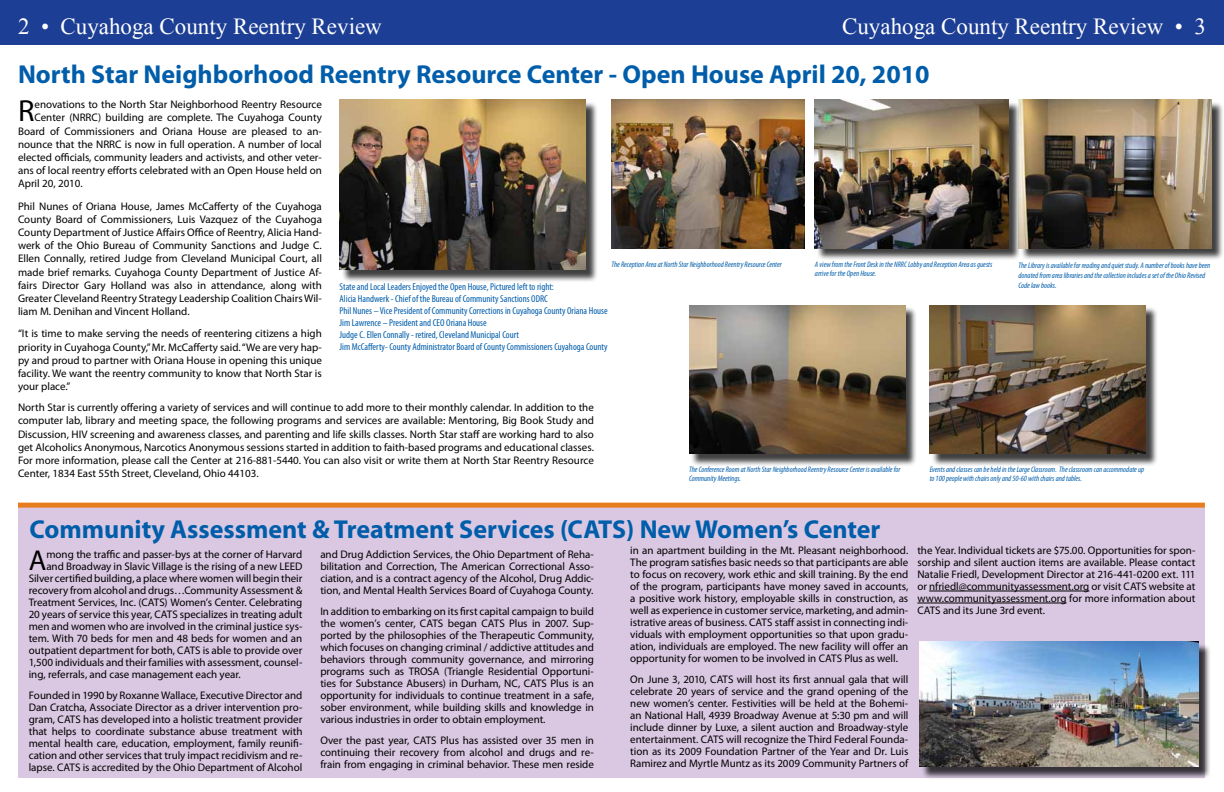
<style>
.page{position:relative;width:1224px;height:792px;background:#fff}
.page>*{position:absolute;margin:0;border:0;box-sizing:border-box;transform-origin:0 0}
.t1{font:30.6px "Myriad Pro";color:#000}
.t2{font:28.8px "Myriad Pro";color:#000}
.t3{font:700 26px "Myriad Pro";color:#005daa}
.t4{font:23px "Times New Roman";color:#fff}
.t5{font:11px/12px "Myriad Pro";color:#000;text-align:justify}
.t6{font:condensed 10px/12px "Myriad Pro";color:#005daa}
.t7{font:italic condensed 8px/9.6px "Myriad Pro";color:#005daa}
</style>
<div class="page">
<div style="left:0;top:0;width:612px;height:45px;background:#1c3e94"></div>
<div style="left:612px;top:0;width:612px;height:45px;background:#1c3e94"></div>
<div style="left:18px;top:505px;width:1187px;height:273px;background:#dac8e2"></div>
<div style="left:921px;top:643px;width:291px;height:136px;background:#000;opacity:.75"></div>
<img style="left:920px;top:641px;width:279px;height:126px">
<div style="left:1020px;top:101px;width:204px;height:160px;background:#000;opacity:.75"></div>
<img style="left:1018px;top:100px;width:194px;height:148px">
<div style="left:816px;top:101px;width:205px;height:160px;background:#000;opacity:.75"></div>
<img style="left:815px;top:100px;width:193px;height:148px">
<div style="left:341px;top:101px;width:257px;height:181px;background:#000;opacity:.75"></div>
<img style="left:340px;top:100px;width:245px;height:170px">
<div style="left:931px;top:307px;width:227px;height:159px;background:#000;opacity:.75"></div>
<img style="left:930px;top:305px;width:216px;height:149px">
<div style="left:691px;top:307px;width:226px;height:159px;background:#000;opacity:.75"></div>
<img style="left:689px;top:305px;width:216px;height:149px">
<hr style="left:929px;top:591px;width:160px;height:1px;background:#000">
<hr style="left:917px;top:603px;width:150px;height:1px;background:#000">
<img style="left:611px;top:100px;width:194px;height:148px">
<div style="left:18px;top:503px;width:1187px;height:5px;background:#e87d1e"></div>
<h3 class="t4" style="left:18px;top:11px;width:365px">2 • Cuyahoga County Reentry Review</h3>
<h3 class="t4" style="left:842px;top:11px;width:365px">Cuyahoga County Reentry Review • 3</h3>
<h3 class="t3" style="left:18px;top:57px;width:913px">North Star Neighborhood Reentry Resource Center - Open House April 20, 2010</h3>
<h1 class="t1" style="left:18px;top:92px;width:18px">R</h1>
<p class="t5" style="left:35px;top:98px;width:289px">enovations to the North Star Neighborhood Reentry Resource</p>
<p class="t5" style="left:35px;top:111px;width:289px">Center (NRRC) building are complete. The Cuyahoga County</p>
<p class="t5" style="left:18px;top:125px;width:305px">Board of Commissioners and Oriana House are pleased to an-</p>
<p class="t5" style="left:18px;top:138px;width:305px">nounce that the NRRC is now in full operation. A number of local</p>
<p class="t5" style="left:18px;top:151px;width:305px">elected officials, community leaders and activists, and other veter-</p>
<p class="t5" style="left:18px;top:164px;width:305px">ans of local reentry efforts celebrated with an Open House held on</p>
<p class="t5" style="left:18px;top:177px;width:66px">April 20, 2010.</p>
<p class="t5" style="left:18px;top:199px;width:305px;line-height:13.2px">Phil Nunes of Oriana House, James McCafferty of the Cuyahoga County Board of Commissioners, Luis Vazquez of the Cuyahoga County Department of Justice Affairs Office of Reentry, Alicia Hand&shy;werk of the Ohio Bureau of Community Sanctions and Judge C.<br>Ellen Connally, retired Judge from Cleveland Municipal Court, all made brief remarks. Cuyahoga County Department of Justice Af&shy;fairs Director Gary Holland was also in attendance, along with Greater Cleveland Reentry Strategy Leadership Coalition Chairs Wil&shy;liam M. Denihan and Vincent Holland.</p>
<p class="t5" style="left:18px;top:327px;width:305px;line-height:13.2px">“It is time to make serving the needs of reentering citizens a high priority in Cuyahoga County,” Mr. McCafferty said. “We are very hap&shy;py and proud to partner with Oriana House in opening this unique facility. We want the reentry community to know that North Star is your place.”</p>
<p class="t7" style="left:611px;top:259px;width:172px">The Reception Area at North Star Neighborhood Reentry Resource Center</p>
<p class="t6" style="left:340px;top:281px;width:270px">State and Local Leaders Enjoyed the Open House, Pictured left to right:<br>Alicia Handwerk - Chief of the Bureau of Community Sanctions ODRC<br>Phil Nunes – Vice President of Community Corrections in Cuyahoga County Oriana House Jim Lawrence – President and CEO Oriana House<br>Judge C. Ellen Connally - retired, Cleveland Municipal Court<br>Jim McCafferty- County Administrator Board of County Commissioners Cuyahoga County</p>
<p class="t7" style="left:815px;top:259px;width:179px">A view from the Front Desk in the NRRC Lobby and Reception Area as guests arrive for the Open House.</p>
<p class="t7" style="left:1018px;top:261px;width:193px">The Library is available for reading and quiet study. A number of books have been donated from area libraries and the collection includes a set of the Ohio Revised<br>Code law books.</p>
<p class="t5" style="left:18px;top:401px;width:578px;line-height:13.2px">North Star is currently offering a variety of services and will continue to add more to their monthly calendar. In addition to the computer lab, library and meeting space, the following programs and services are available: Mentoring, Big Book Study and Discussion, HIV screening and awareness classes, and parenting and life skills classes. North Star staff are working hard to also get Alcoholics Anonymous, Narcotics Anonymous sessions started in addition to faith-based programs and educational classes.<br>For more information, please call the Center at 216-881-5440. You can also visit or write them at North Star Reentry Resource Center, 1834 East 55th Street, Cleveland, Ohio 44103.</p>
<p class="t7" style="left:689px;top:464px;width:213px">The Conference Room at North Star Neighborhood Reentry Resource Center is available for<br>Community Meetings.</p>
<p class="t7" style="left:930px;top:464px;width:216px">Events and classes can be held in the Large Classroom. The classroom can accommodate up to 100 people with chairs only and 50-60 with chairs and tables.</p>
<h3 class="t3" style="left:30px;top:512px;width:853px">Community Assessment &amp; Treatment Services (CATS) New Women’s Center</h3>
<h2 class="t2" style="left:29px;top:542px;width:19px">A</h2>
<p class="t5" style="left:46px;top:548px;width:257px">mong the traffic and passer-bys at the corner of Harvard</p>
<p class="t5" style="left:46px;top:560px;width:258px">and Broadway in Slavic Village is the rising of a new LEED</p>
<p class="t5" style="left:29px;top:572px;width:275px">Silver certified building, a place where women will begin their</p>
<p class="t5" style="left:29px;top:584px;width:275px">recovery from alcohol and drugs…Community Assessment &amp;</p>
<p class="t5" style="left:29px;top:596px;width:275px">Treatment Services, Inc. (CATS) Women’s Center. Celebrating</p>
<p class="t5" style="left:29px;top:608px;width:275px">20 years of service this year, CATS specializes in treating adult</p>
<p class="t5" style="left:29px;top:620px;width:275px">men and women who are involved in the criminal justice sys-</p>
<p class="t5" style="left:29px;top:632px;width:275px">tem. With 70 beds for men and 48 beds for women and an</p>
<p class="t5" style="left:29px;top:644px;width:275px">outpatient department for both, CATS is able to provide over</p>
<p class="t5" style="left:29px;top:656px;width:275px">1,500 individuals and their families with assessment, counsel-</p>
<p class="t5" style="left:29px;top:668px;width:213px">ing, referrals, and case management each year.</p>
<p class="t5" style="left:29px;top:689px;width:275px">Founded in 1990 by Roxanne Wallace, Executive Director and Dan Cratcha, Associate Director as a driver intervention pro&shy;gram, CATS has developed into a holistic treatment provider that helps to coordinate substance abuse treatment with mental health care, education, employment, family reunifi&shy;cation and other services that truly impact recidivism and re&shy;lapse. CATS is accredited by the Ohio Department of Alcohol</p>
<p class="t5" style="left:320px;top:548px;width:275px">and Drug Addiction Services, the Ohio Department of Reha&shy;bilitation and Correction, The American Correctional Asso&shy;ciation, and is a contract agency of the Alcohol, Drug Addic&shy;tion, and Mental Health Services Board of Cuyahoga County.</p>
<p class="t5" style="left:320px;top:605px;width:275px">In addition to embarking on its first capital campaign to build the women’s center, CATS began CATS Plus in 2007. Sup&shy;ported by the philosophies of the Therapeutic Community, which focuses on changing criminal / addictive attitudes and behaviors through community governance, and mirroring programs such as TROSA (Triangle Residential Opportuni&shy;ties for Substance Abusers) in Durham, NC, CATS Plus is an opportunity for individuals to continue treatment in a safe, sober environment, while building skills and knowledge in various industries in order to obtain employment.</p>
<p class="t5" style="left:320px;top:734px;width:275px">Over the past year, CATS Plus has assisted over 35 men in continuing their recovery from alcohol and drugs and re&shy;frain from engaging in criminal behavior. These men reside</p>
<p class="t5" style="left:630px;top:544px;width:280px">in an apartment building in the Mt. Pleasant neighborhood.<br>The program satisfies basic needs so that participants are able to focus on recovery, work ethic and skill training. By the end of the program, participants have money saved in accounts, a positive work history, employable skills in construction, as well as experience in customer service, marketing, and admin&shy;istrative areas of business. CATS staff assist in connecting indi&shy;viduals with employment opportunities so that upon gradu&shy;ation, individuals are employed. The new facility will offer an opportunity for women to be involved in CATS Plus as well.</p>
<p class="t5" style="left:630px;top:673px;width:280px">On June 3, 2010, CATS will host its first annual gala that will celebrate 20 years of service and the grand opening of the new women’s center. Festivities will be held at the Bohemi&shy;an National Hall, 4939 Broadway Avenue at 5:30 pm and will include dinner by Luxe, a silent auction and Broadway-style entertainment. CATS will recognize the Third Federal Founda&shy;tion as its 2009 Foundation Partner of the Year and Dr. Luis Ramirez and Myrtle Muntz as its 2009 Community Partners of</p>
<p class="t5" style="left:917px;top:544px;width:280px">the Year. Individual tickets are $75.00. Opportunities for spon&shy;sorship and silent auction items are available. Please contact Natalie Friedl, Development Director at 216-441-0200 ext. 111 or nfriedl@communityassessment.org or visit CATS website at www.communityassessment.org for more information about CATS and its June 3rd event.</p>
</div>
